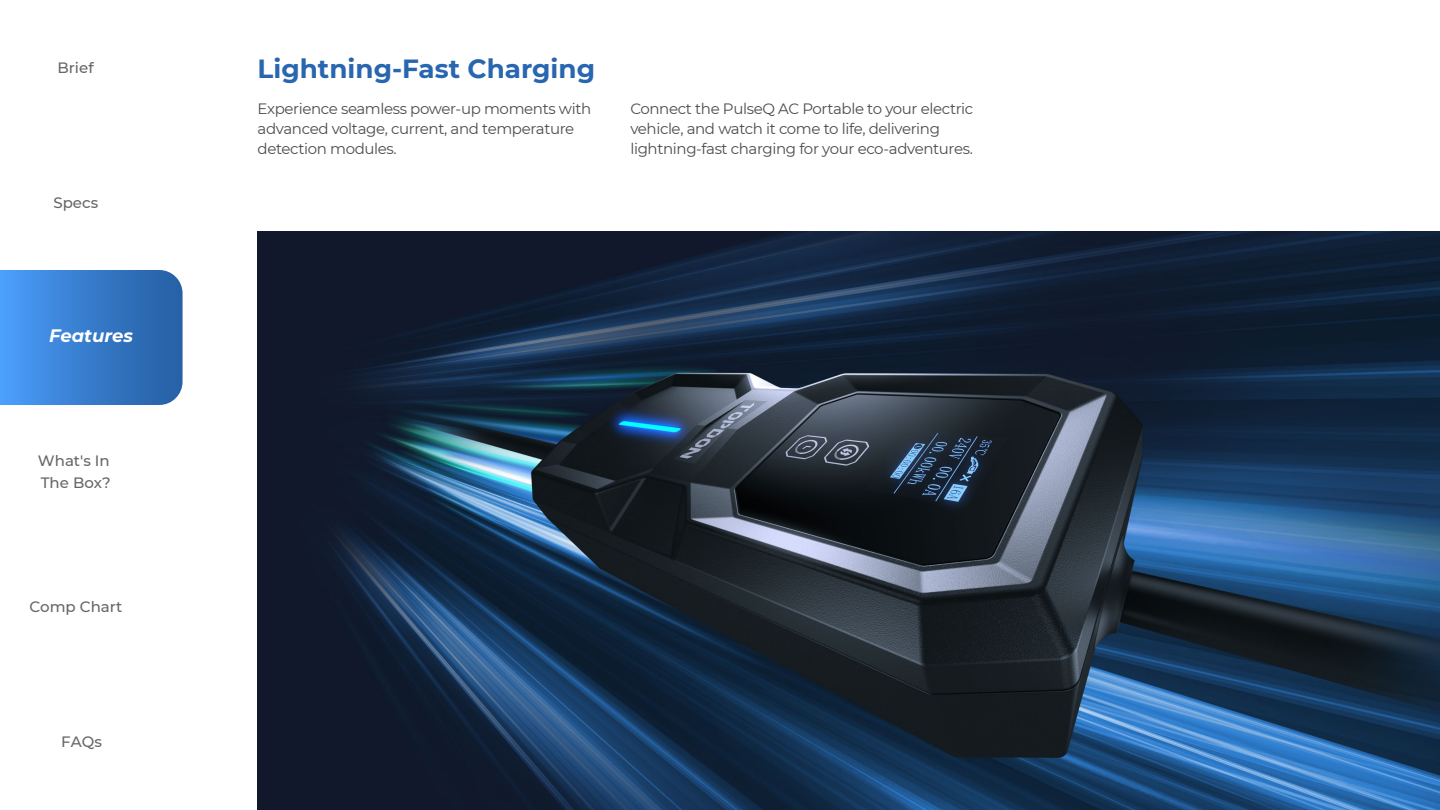
<style>
.page{position:relative;width:1440px;height:810px;background:#fff}
.page>*{position:absolute;margin:0;border:0;box-sizing:border-box;transform-origin:0 0}
.t1{font:700 26.25px "Montserrat";color:#2866b0}
.t2{font:italic 700 18px "Montserrat";color:#fff}
.t3{font:15px/20.2px "Montserrat";letter-spacing:-.025em;color:#4d4d4d}
.t4{font:500 15px/21.6px "Montserrat";color:#666}
</style>
<div class="page">
<img style="left:258px;top:231px;width:1182px;height:579px">
<svg style="left:0;top:270px;width:183px;height:135px;background:#397ece"></svg>
<p class="t4" style="left:57px;top:56px;width:38px">Brief</p>
<p class="t4" style="left:53px;top:191px;width:46px">Specs</p>
<p class="t2" style="left:49px;top:323px;width:86px">Features</p>
<p class="t4" style="left:38px;top:449px;width:74px">What's In<br>The Box?</p>
<p class="t4" style="left:29px;top:595px;width:94px">Comp Chart</p>
<p class="t4" style="left:61px;top:730px;width:42px">FAQs</p>
<h1 class="t1" style="left:258px;top:49px;width:339px">Lightning-Fast Charging</h1>
<p class="t3" style="left:258px;top:98px;width:335px">Experience seamless power-up moments with advanced voltage, current, and temperature detection modules.</p>
<p class="t3" style="left:630px;top:98px;width:344px">Connect the PulseQ AC Portable to your electric vehicle, and watch it come to life, delivering lightning-fast charging for your eco-adventures.</p>
</div>
